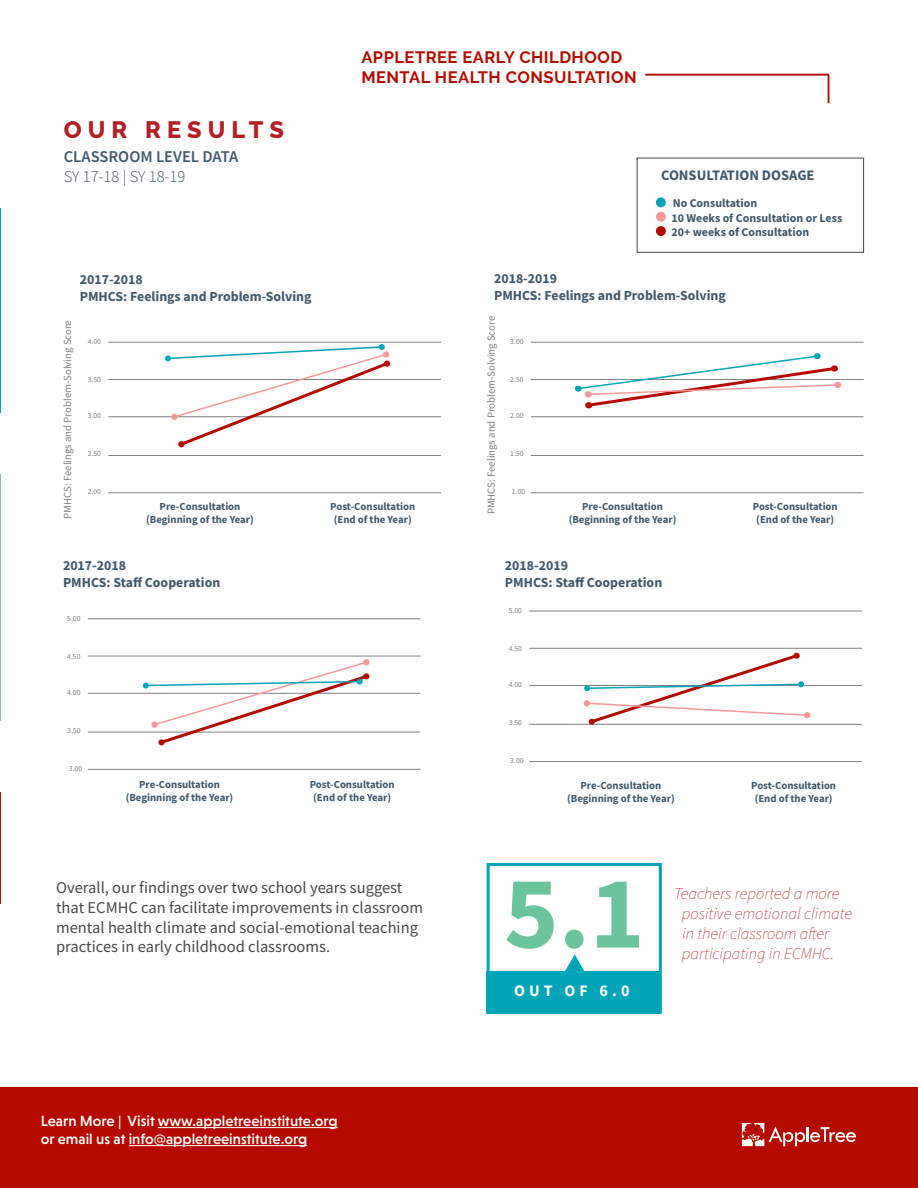
<style>
.page{position:relative;width:918px;height:1188px;background:#fff}
.page>*{position:absolute;margin:0;border:0;box-sizing:border-box;transform-origin:0 0}
.t1{font:700 103.8px "Source Sans Pro";color:#6bc49b}
.t2{font:800 23.7px "Raleway";letter-spacing:.26em;color:#b21f24}
.t3{font:16.5px/19.8px "Source Sans Pro";color:#48484a}
.t4{font:italic 200 16.5px/19.8px "Source Sans Pro";color:#b21f24}
.t5{font:700 16.5px/19.8px "Raleway";letter-spacing:.03em;color:#b50a00}
.t6{font:600 16.5px "Source Sans Pro";color:#40596b}
.t7{font:300 16.5px "Source Sans Pro";color:#40596b}
.t8{font:700 16.05px "Source Sans Pro";color:#fff}
.t9{font:500 15px/18px "Niveau Grotesk";color:#fff}
.t10{font:700 14.55px "Source Sans Pro";color:#40596b}
.t11{font:700 13.8px/16.6px "Source Sans Pro";color:#40596b}
.t12{font:700 12px/14.2px "Source Sans Pro";color:#40596b}
.t13{font:700 10.8px/12.9px "Source Sans Pro";color:#40596b;text-align:center}
.t14{font:10.8px "Source Sans Pro";color:#7e8083}
.t15{font:7.65px "Source Sans Pro";color:#7e8083}
</style>
<div class="page">
<hr style="left:645px;top:74px;width:184px;height:2px;background:#b50a00">
<hr style="left:828px;top:75px;width:2px;height:28px;background:#b50a00">
<hr style="left:0;top:208px;width:1px;height:205px;background:#00a4b9">
<hr style="left:0;top:474px;width:1px;height:247px;background:#7fc19e">
<hr style="left:0;top:792px;width:1px;height:112px;background:#b50a00">
<hr style="left:108px;top:493px;width:333px;height:1px;background:#7e8083">
<hr style="left:531px;top:493px;width:333px;height:1px;background:#7e8083">
<hr style="left:108px;top:455px;width:333px;height:1px;background:#7e8083">
<hr style="left:531px;top:455px;width:333px;height:1px;background:#7e8083">
<hr style="left:108px;top:416px;width:333px;height:1px;background:#7e8083">
<hr style="left:531px;top:416px;width:333px;height:1px;background:#7e8083">
<hr style="left:108px;top:379px;width:333px;height:1px;background:#7e8083">
<hr style="left:531px;top:379px;width:333px;height:1px;background:#7e8083">
<hr style="left:108px;top:342px;width:333px;height:1px;background:#7e8083">
<hr style="left:531px;top:342px;width:333px;height:1px;background:#7e8083">
<svg style="left:165px;top:344px;width:226px;height:104px"></svg>
<hr style="left:529px;top:761px;width:333px;height:1px;background:#7e8083">
<hr style="left:529px;top:724px;width:333px;height:1px;background:#7e8083">
<hr style="left:529px;top:685px;width:333px;height:1px;background:#7e8083">
<hr style="left:529px;top:648px;width:333px;height:1px;background:#7e8083">
<hr style="left:529px;top:611px;width:333px;height:1px;background:#7e8083">
<svg style="left:583px;top:652px;width:228px;height:73px"></svg>
<hr style="left:88px;top:769px;width:332px;height:1px;background:#7e8083">
<hr style="left:88px;top:732px;width:332px;height:1px;background:#7e8083">
<hr style="left:88px;top:693px;width:332px;height:1px;background:#7e8083">
<hr style="left:88px;top:656px;width:332px;height:1px;background:#7e8083">
<hr style="left:88px;top:619px;width:332px;height:1px;background:#7e8083">
<svg style="left:142px;top:659px;width:228px;height:87px"></svg>
<svg style="left:574px;top:353px;width:268px;height:56px"></svg>
<div style="left:0;top:1087px;width:918px;height:101px;background:#b50a00"></div>
<hr style="left:158px;top:1127px;width:180px;height:1px;background:#fff">
<hr style="left:129px;top:1145px;width:178px;height:1px;background:#fff">
<svg style="left:742px;top:1123px;width:114px;height:23px"></svg>
<div style="left:487px;top:863px;width:175px;height:150px;background:#fff;border:3px solid #00a4b9"></div>
<div style="left:487px;top:971px;width:174px;height:42px;background:#00a4b9"></div>
<svg style="left:565px;top:954px;width:19px;height:17px"></svg>
<div style="left:637px;top:158px;width:227px;height:95px;border:1px solid #48484a"></div>
<div style="left:656px;top:197px;width:10px;height:10px;background:#00a4b9;border-radius:50%"></div>
<div style="left:656px;top:212px;width:10px;height:10px;background:#f6989a;border-radius:50%"></div>
<div style="left:656px;top:226px;width:10px;height:10px;background:#b50a00;border-radius:50%"></div>
<h2 class="t2" style="left:64px;top:116px;width:222px">OUR RESULTS</h2>
<h3 class="t6" style="left:64px;top:145px;width:176px">CLASSROOM LEVEL DATA</h3>
<h3 class="t7" style="left:64px;top:166px;width:123px">SY 17-18 | SY 18-19</h3>
<p class="t11" style="left:80px;top:271px;width:233px">2017-2018<br>PMHCS: Feelings and Problem-Solving</p>
<h3 class="t5" style="left:361px;top:47px;width:277px">APPLETREE EARLY CHILDHOOD<br>MENTAL HEALTH CONSULTATION</h3>
<h3 class="t10" style="left:661px;top:165px;width:155px">CONSULTATION DOSAGE</h3>
<p class="t12" style="left:671px;top:196px;width:172px">No Consultation<br>10 Weeks of Consultation or Less<br>20+ weeks of Consultation</p>
<p class="t11" style="left:494px;top:270px;width:233px">2018-2019<br>PMHCS: Feelings and Problem-Solving</p>
<p class="t14" style="left:484px;top:514px;width:200px;rotate:-90deg">PMHCS: Feelings and Problem-Solving Score</p>
<p class="t14" style="left:61px;top:519px;width:200px;rotate:-90deg">PMHCS: Feelings and Problem-Solving Score</p>
<p class="t15" style="left:88px;top:337px;width:15px">4.00</p>
<p class="t15" style="left:510px;top:337px;width:15px">3.00</p>
<p class="t15" style="left:88px;top:375px;width:15px">3.50</p>
<p class="t15" style="left:510px;top:375px;width:15px">2.50</p>
<p class="t15" style="left:88px;top:411px;width:15px">3.00</p>
<p class="t15" style="left:510px;top:411px;width:15px">2.00</p>
<p class="t15" style="left:88px;top:449px;width:15px">2.50</p>
<p class="t15" style="left:510px;top:449px;width:15px">1.50</p>
<p class="t15" style="left:88px;top:487px;width:15px">2.00</p>
<p class="t15" style="left:512px;top:487px;width:15px">1.00</p>
<p class="t13" style="left:146px;top:500px;width:109px">Pre-Consultation (Beginning of the Year)</p>
<p class="t13" style="left:569px;top:500px;width:109px">Pre-Consultation (Beginning of the Year)</p>
<p class="t13" style="left:330px;top:500px;width:86px">Post-Consultation (End of the Year)</p>
<p class="t13" style="left:753px;top:500px;width:86px">Post-Consultation (End of the Year)</p>
<p class="t11" style="left:505px;top:557px;width:159px">2018-2019<br>PMHCS: Staff Cooperation</p>
<p class="t11" style="left:63px;top:557px;width:159px">2017-2018<br>PMHCS: Staff Cooperation</p>
<p class="t15" style="left:67px;top:614px;width:15px">5.00</p>
<p class="t15" style="left:67px;top:652px;width:15px">4.50</p>
<p class="t15" style="left:67px;top:687px;width:15px">4.00</p>
<p class="t15" style="left:67px;top:726px;width:15px">3.50</p>
<p class="t15" style="left:69px;top:764px;width:15px">3.00</p>
<p class="t13" style="left:126px;top:778px;width:109px">Pre-Consultation (Beginning of the Year)</p>
<p class="t13" style="left:310px;top:778px;width:86px">Post-Consultation (End of the Year)</p>
<p class="t15" style="left:509px;top:606px;width:15px">5.00</p>
<p class="t15" style="left:509px;top:644px;width:15px">4.50</p>
<p class="t15" style="left:509px;top:679px;width:15px">4.00</p>
<p class="t15" style="left:509px;top:718px;width:15px">3.50</p>
<p class="t15" style="left:510px;top:756px;width:15px">3.00</p>
<p class="t13" style="left:567px;top:779px;width:109px">Pre-Consultation (Beginning of the Year)</p>
<p class="t13" style="left:751px;top:779px;width:86px">Post-Consultation (End of the Year)</p>
<h3 class="t3" style="left:56px;top:878px;width:368px">Overall, our findings over two school years suggest that ECMHC can facilitate improvements in classroom mental health climate and social-emotional teaching practices in early childhood classrooms.</h3>
<h3 class="t4" style="left:682px;top:884px;width:172px;text-indent:-8px">Teachers reported a more positive emotional climate in their classroom after</h3>
<h1 class="t1" style="left:504px;top:843px;width:142px">5.1</h1>
<h3 class="t4" style="left:682px;top:944px;width:154px">participating in ECMHC.</h3>
<h3 class="t9" style="left:41px;top:1112px;width:298px">Learn More | Visit www.appletreeinstitute.org or email us at info@appletreeinstitute.org</h3>
<h3 class="t8" style="left:514px;top:979px;width:117px">OUT OF 6.0</h3>
</div>
